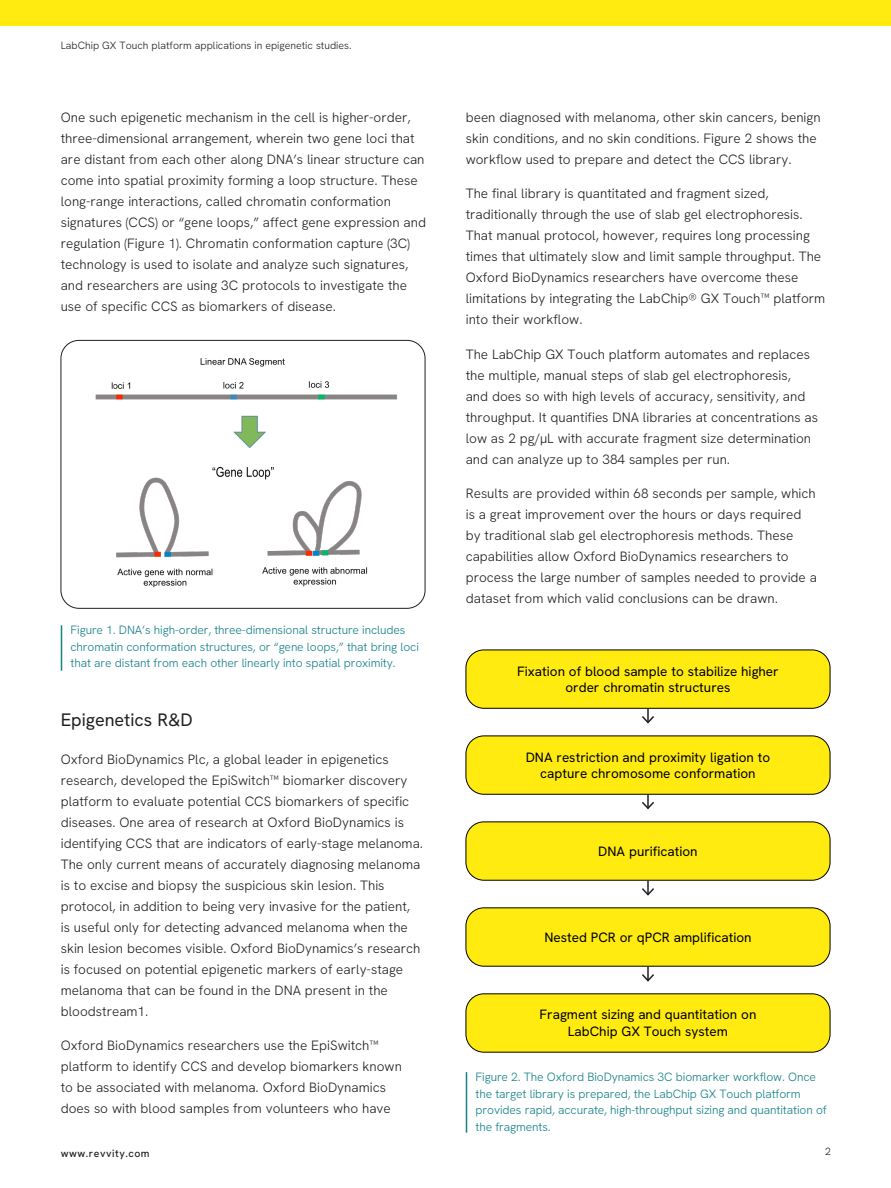
<style>
.page{position:relative;width:891px;height:1188px;background:#fff}
.page>*{position:absolute;margin:0;border:0;box-sizing:border-box;transform-origin:0 0}
.Intro_Subhead{font:18px "Hanken Grotesk";color:#231f20}
.t1{font:300 13.5px/21px "Hanken Grotesk";color:#231f20}
.t2{font:13.5px/16.5px "Hanken Grotesk";color:#000;text-align:center}
.t3{font:300 12px/16.5px "Hanken Grotesk";letter-spacing:-.01em;color:#148087}
.t4{font:300 10.5px "Hanken Grotesk";color:#231f20}
.t5{font:500 10.5px "Hanken Grotesk";letter-spacing:.05em;color:#231f20}
</style>
<div class="page">
<div style="left:0;top:0;width:891px;height:26px;background:#ffeb0f"></div>
<div style="left:61px;top:340px;width:364px;height:269px;border:1px solid #231f20;border-radius:18px"></div>
<div style="left:466px;top:650px;width:364px;height:58px;background:#ffeb0f;border-radius:18px"></div>
<div style="left:466px;top:650px;width:364px;height:59px;border:1px solid #000;border-radius:18px"></div>
<div style="left:466px;top:994px;width:364px;height:58px;background:#ffeb0f;border-radius:18px"></div>
<div style="left:466px;top:993px;width:364px;height:60px;border:1px solid #000;border-radius:18px"></div>
<div style="left:466px;top:736px;width:364px;height:58px;background:#ffeb0f;border-radius:18px"></div>
<div style="left:466px;top:736px;width:364px;height:59px;border:1px solid #000;border-radius:18px"></div>
<div style="left:466px;top:822px;width:364px;height:58px;background:#ffeb0f;border-radius:18px"></div>
<div style="left:466px;top:821px;width:364px;height:60px;border:1px solid #000;border-radius:18px"></div>
<div style="left:466px;top:908px;width:364px;height:58px;background:#ffeb0f;border-radius:18px"></div>
<div style="left:466px;top:907px;width:364px;height:60px;border:1px solid #000;border-radius:18px"></div>
<hr style="left:61px;top:625px;width:1px;height:46px;background:#148087">
<hr style="left:466px;top:1072px;width:1px;height:61px;background:#148087">
<img style="left:95px;top:358px;width:302px;height:230px">
<svg style="left:640px;top:708px;width:16px;height:16px"></svg>
<svg style="left:640px;top:794px;width:16px;height:16px"></svg>
<svg style="left:642px;top:881px;width:12px;height:15px"></svg>
<svg style="left:642px;top:967px;width:12px;height:15px"></svg>
<p class="t4" style="left:61px;top:39px;width:292px">LabChip GX Touch platform applications in epigenetic studies.</p>
<p class="t1" style="left:61px;top:106px;width:367px">One such epigenetic mechanism in the cell is higher-order, three-dimensional arrangement, wherein two gene loci that are distant from each other along DNA’s linear structure can come into spatial proximity forming a loop structure. These long-range interactions, called chromatin conformation signatures (CCS) or “gene loops,” affect gene expression and regulation (Figure 1). Chromatin conformation capture (3C) technology is used to isolate and analyze such signatures, and researchers are using 3C protocols to investigate the use of specific CCS as biomarkers of disease.</p>
<p class="t3" style="left:71px;top:622px;width:350px">Figure 1. DNA’s high-order, three-dimensional structure includes chromatin conformation structures, or “gene loops,” that bring loci that are distant from each other linearly into spatial proximity.</p>
<p class="Intro_Subhead" style="left:61px;top:709px;width:134px">Epigenetics R&amp;D</p>
<p class="t1" style="left:61px;top:749px;width:364px">Oxford BioDynamics Plc, a global leader in epigenetics research, developed the EpiSwitch™ biomarker discovery platform to evaluate potential CCS biomarkers of specific diseases. One area of research at Oxford BioDynamics is identifying CCS that are indicators of early-stage melanoma.<br>The only current means of accurately diagnosing melanoma is to excise and biopsy the suspicious skin lesion. This protocol, in addition to being very invasive for the patient,<br>is useful only for detecting advanced melanoma when the skin lesion becomes visible. Oxford BioDynamics’s research is focused on potential epigenetic markers of early-stage melanoma that can be found in the DNA present in the bloodstream1.</p>
<p class="t1" style="left:61px;top:1035px;width:343px">Oxford BioDynamics researchers use the EpiSwitch™ platform to identify CCS and develop biomarkers known to be associated with melanoma. Oxford BioDynamics does so with blood samples from volunteers who have</p>
<p class="t1" style="left:466px;top:106px;width:356px">been diagnosed with melanoma, other skin cancers, benign skin conditions, and no skin conditions. Figure 2 shows the workflow used to prepare and detect the CCS library.</p>
<p class="t1" style="left:466px;top:183px;width:361px">The final library is quantitated and fragment sized, traditionally through the use of slab gel electrophoresis.<br>That manual protocol, however, requires long processing times that ultimately slow and limit sample throughput. The Oxford BioDynamics researchers have overcome these limitations by integrating the LabChip® GX Touch™ platform into their workflow.</p>
<p class="t1" style="left:466px;top:343px;width:354px">The LabChip GX Touch platform automates and replaces the multiple, manual steps of slab gel electrophoresis,<br>and does so with high levels of accuracy, sensitivity, and throughput. It quantifies DNA libraries at concentrations as low as 2 pg/μL with accurate fragment size determination and can analyze up to 384 samples per run.</p>
<p class="t1" style="left:466px;top:483px;width:353px">Results are provided within 68 seconds per sample, which is a great improvement over the hours or days required by traditional slab gel electrophoresis methods. These capabilities allow Oxford BioDynamics researchers to process the large number of samples needed to provide a dataset from which valid conclusions can be drawn.</p>
<p class="t2" style="left:517px;top:662px;width:263px">Fixation of blood sample to stabilize higher order chromatin structures</p>
<p class="t2" style="left:526px;top:748px;width:246px">DNA restriction and proximity ligation to capture chromosome conformation</p>
<p class="t2" style="left:598px;top:843px;width:101px">DNA purification</p>
<p class="t2" style="left:544px;top:929px;width:209px">Nested PCR or qPCR amplification</p>
<p class="t2" style="left:540px;top:1006px;width:218px">Fragment sizing and quantitation on<br>LabChip GX Touch system</p>
<p class="t3" style="left:476px;top:1068px;width:353px">Figure 2. The Oxford BioDynamics 3C biomarker workflow. Once the target library is prepared, the LabChip GX Touch platform provides rapid, accurate, high-throughput sizing and quantitation of the fragments.</p>
<p class="t5" style="left:61px;top:1147px;width:90px">www.revvity.com</p>
<p class="t4" style="left:825px;top:1145px;width:7px">2</p>
</div>
